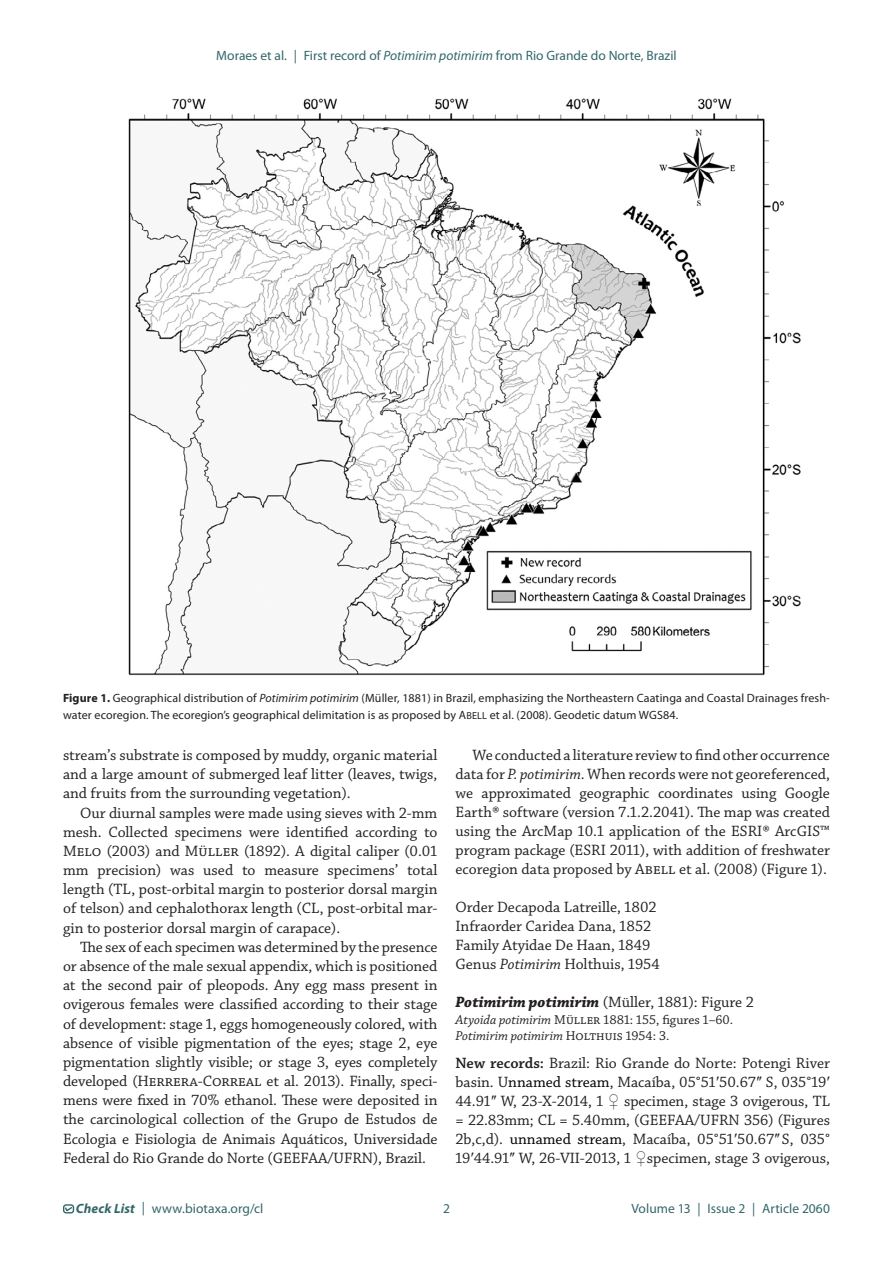
<style>
.page{position:relative;width:893px;height:1263px;background:#fff}
.page>*{position:absolute;margin:0;border:0;box-sizing:border-box;transform-origin:0 0}
.t1{font:15.75px/19.2px "Chaparral Pro";color:#231f20;text-align:justify}
.t2{font:13.5px "Myriad Pro";color:#336769}
.t3{font:13.5px/16.5px "Chaparral Pro";color:#231f20}
.t4{font:12px/16.5px "Myriad Pro";letter-spacing:.01em;color:#231f20}
.s1{font-style:italic}
.s2{font-weight:700}
.s3{font-family:"Myriad Pro Regular SC850"}
.s4{font-family:"Myriad Pro Regular SC850";font-size:10.2px}
.s5{font-weight:700;font-style:italic}
.s6{font-weight:600}
.s7{color:#000}
.s8{font-family:"Times New Roman"}
</style>
<div class="page">
<div style="left:63px;top:1204px;width:11px;height:9px;border:1px solid #336767;border-radius:2px"></div>
<svg style="left:64px;top:1206px;width:9px;height:6px"></svg>
<img style="left:128px;top:98px;width:673px;height:578px">
<p class="t2" style="left:216px;top:47px;width:462px">Moraes et al. | First record of <span class="s1">Potimirim potimirim</span> from Rio Grande do Norte, Brazil</p>
<p class="t4" style="left:63px;top:690px;width:768px"><span class="s2">Figure 1.</span> Geographical distribution of <span class="s1">Potimirim potimirim</span> (Müller, 1881) in Brazil, emphasizing the Northeastern Caatinga and Coastal Drainages fresh&shy;water ecoregion. The ecoregion’s geographical delimitation is as proposed by <span class="s3">A</span><span class="s4">bell</span> et al. (2008). Geodetic datum WGS84.</p>
<p class="t1" style="left:63px;top:746px;width:376px">stream’s substrate is composed by muddy, organic material and a large amount of submerged leaf litter (leaves, twigs, and fruits from the surrounding vegetation).</p>
<p class="t1" style="left:63px;top:804px;width:376px;text-indent:17px">Our diurnal samples were made using sieves with 2-mm mesh. Collected specimens were identified according to Melo (2003) and Müller (1892). A digital caliper (0.01 mm precision) was used to measure specimens’ total length (TL, post-orbital margin to posterior dorsal margin of telson) and cephalothorax length (CL, post-orbital mar&shy;gin to posterior dorsal margin of carapace).</p>
<p class="t1" style="left:63px;top:938px;width:376px;text-indent:17px">The sex of each specimen was determined by the presence or absence of the male sexual appendix, which is positioned at the second pair of pleopods. Any egg mass present in ovigerous females were classified according to their stage of development: stage 1, eggs homogeneously colored, with absence of visible pigmentation of the eyes; stage 2, eye pigmentation slightly visible; or stage 3, eyes completely developed (Herrera-Correal et al. 2013). Finally, speci&shy;mens were fixed in 70% ethanol. These were deposited in the carcinological collection of the Grupo de Estudos de Ecologia e Fisiologia de Animais Aquáticos, Universidade Federal do Rio Grande do Norte (GEEFAA/UFRN), Brazil.</p>
<p class="t1" style="left:455px;top:746px;width:376px;text-indent:17px">We conducted a literature review to find other occurrence data for <span class="s1">P. potimirim</span>. When records were not georeferenced, we approximated geographic coordinates using Google Earth® software (version 7.1.2.2041). The map was created using the ArcMap 10.1 application of the ESRI® ArcGIS™ program package (ESRI 2011), with addition of freshwater ecoregion data proposed by Abell et al. (2008) (Figure 1).</p>
<p class="t1" style="left:455px;top:898px;width:206px;text-align:left">Order Decapoda Latreille, 1802<br>Infraorder Caridea Dana, 1852<br>Family Atyidae De Haan, 1849<br>Genus <span class="s1">Potimirim</span> Holthuis, 1954</p>
<p class="t1" style="left:455px;top:993px;width:300px"><span class="s5">Potimirim potimirim</span> (Müller, 1881): Figure 2</p>
<p class="t3" style="left:455px;top:1012px;width:279px"><span class="s1">Atyoida potimirim</span> Müller 1881: 155, figures 1–60.<br><span class="s1">Potimirim potimirim</span> Holthuis 1954: 3.</p>
<p class="t1" style="left:455px;top:1054px;width:376px"><span class="s6">New records:</span> Brazil: Rio Grande do Norte: Potengi River basin. U<span class="s7">nnamed stream</span>, Macaíba, 05°51<span class="s8">′</span>50.67<span class="s8">ʺ</span> S, 035°19<span class="s8">′ </span>44.91<span class="s8">ʺ</span> W, 23-X-2014, 1 <span class="s8">♀</span> specimen, stage 3 ovigerous, TL = 22.83mm; CL = 5.40mm, (GEEFAA/UFRN 356) (Figures 2b,c,d). <span class="s7">unnamed stream</span>, Macaíba, 05°51<span class="s8">′</span>50.67<span class="s8">ʺ</span> S, 035° 19<span class="s8">′</span>44.91<span class="s8">ʺ</span> W, 26-VII-2013, 1 <span class="s8">♀</span>specimen, stage 3 ovigerous,</p>
<p class="t2" style="left:76px;top:1200px;width:189px"><span class="s5">Check List</span> | www.biotaxa.org/cl</p>
<p class="t2" style="left:443px;top:1200px;width:8px">2</p>
<p class="t2" style="left:631px;top:1200px;width:200px">Volume 13 | Issue 2 | Article 2060</p>
</div>
